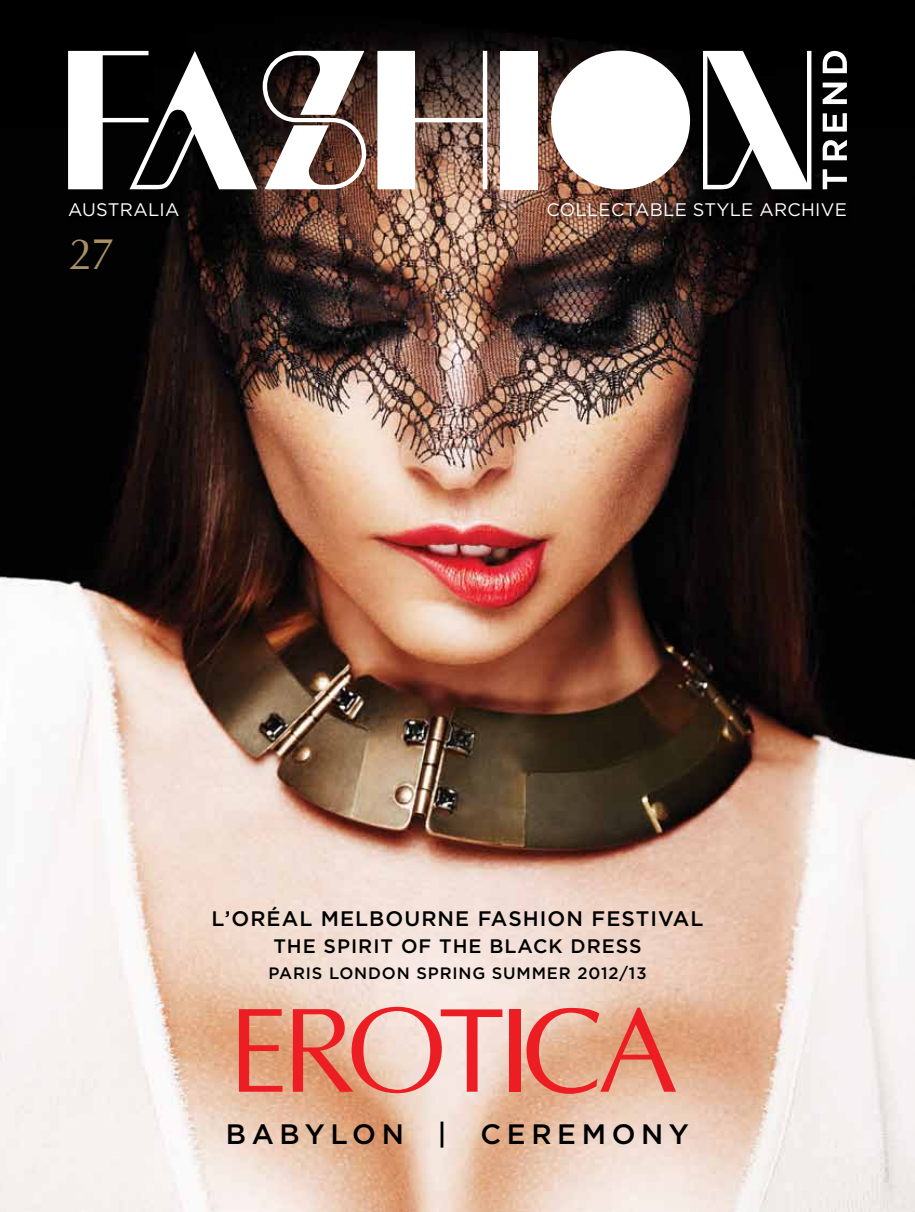
<style>
.page{position:relative;width:915px;height:1212px;background:#fff}
.page>*{position:absolute;margin:0;border:0;box-sizing:border-box;transform-origin:0 0}
.t1{font:45px "Optane";color:#a89065}
.t2{font:500 28.05px "Gotham HTF";letter-spacing:.2em;color:#000}
.t3{font:500 21px "Gotham HTF";letter-spacing:.05em;color:#000}
.t4{font:500 19.5px "Gotham HTF";letter-spacing:.05em;color:#000}
.t5{font:18.15px "Gotham HTF";letter-spacing:.015em;color:#fff}
.t6{font:500 16.5px "Gotham HTF";letter-spacing:.05em;color:#000}
</style>
<div class="page">
<img style="left:0;top:0;width:914px;height:1212px">
<div style="left:544px;top:200px;width:307px;height:22px;background:#000;opacity:.5"></div>
<div style="left:66px;top:200px;width:118px;height:22px;background:#000"></div>
<div style="left:551px;top:51px;width:138px;height:138px;background:#fff;border-radius:50%"></div>
<div style="left:500px;top:51px;width:38px;height:138px;background:#fff"></div>
<svg style="left:377px;top:51px;width:110px;height:138px"></svg>
<svg style="left:702px;top:51px;width:109px;height:138px"></svg>
<svg style="left:822px;top:169px;width:24px;height:20px"></svg>
<svg style="left:822px;top:140px;width:24px;height:20px"></svg>
<svg style="left:822px;top:113px;width:24px;height:19px"></svg>
<svg style="left:822px;top:83px;width:24px;height:21px"></svg>
<svg style="left:822px;top:51px;width:24px;height:22px"></svg>
<svg style="left:68px;top:51px;width:298px;height:138px"></svg>
<svg style="left:239px;top:1009px;width:43px;height:83px;background:#e46f5a"></svg>
<div style="left:509px;top:1009px;width:11px;height:83px;background:#ed1d24"></div>
<svg style="left:526px;top:1008px;width:149px;height:86px;background:#e58f77"></svg>
<svg style="left:293px;top:1007px;width:209px;height:86px;background:#ed9d93"></svg>
<p class="t5" style="left:68px;top:200px;width:41px">AUSTRALIA</p>
<p class="t5" style="left:546px;top:200px;width:302px">COLLECTABLE STYLE ARCHIVE</p>
<h1 class="t1" style="left:68px;top:228px;width:48px">27</h1>
<p class="t3" style="left:211px;top:907px;width:127px">L’ORÉAL MELBO</p>
<p class="t3" style="left:404px;top:907px;width:33px">URNE</p>
<p class="t3" style="left:477px;top:907px;width:87px">FASHION</p>
<p class="t3" style="left:591px;top:907px;width:97px">FESTIVAL</p>
<p class="t4" style="left:273px;top:935px;width:356px">TH E SPI RIT OF TH E BLACK DRESS</p>
<p class="t6" style="left:268px;top:964px;width:13px">PAR</p>
<p class="t6" style="left:306px;top:964px;width:38px">IS LONDON</p>
<p class="t6" style="left:416px;top:964px;width:231px">SPRING SUMMER 2012/13</p>
<h2 class="t2" style="left:226px;top:1118px;width:464px">BABYLON | CEREMONY</h2>
</div>
